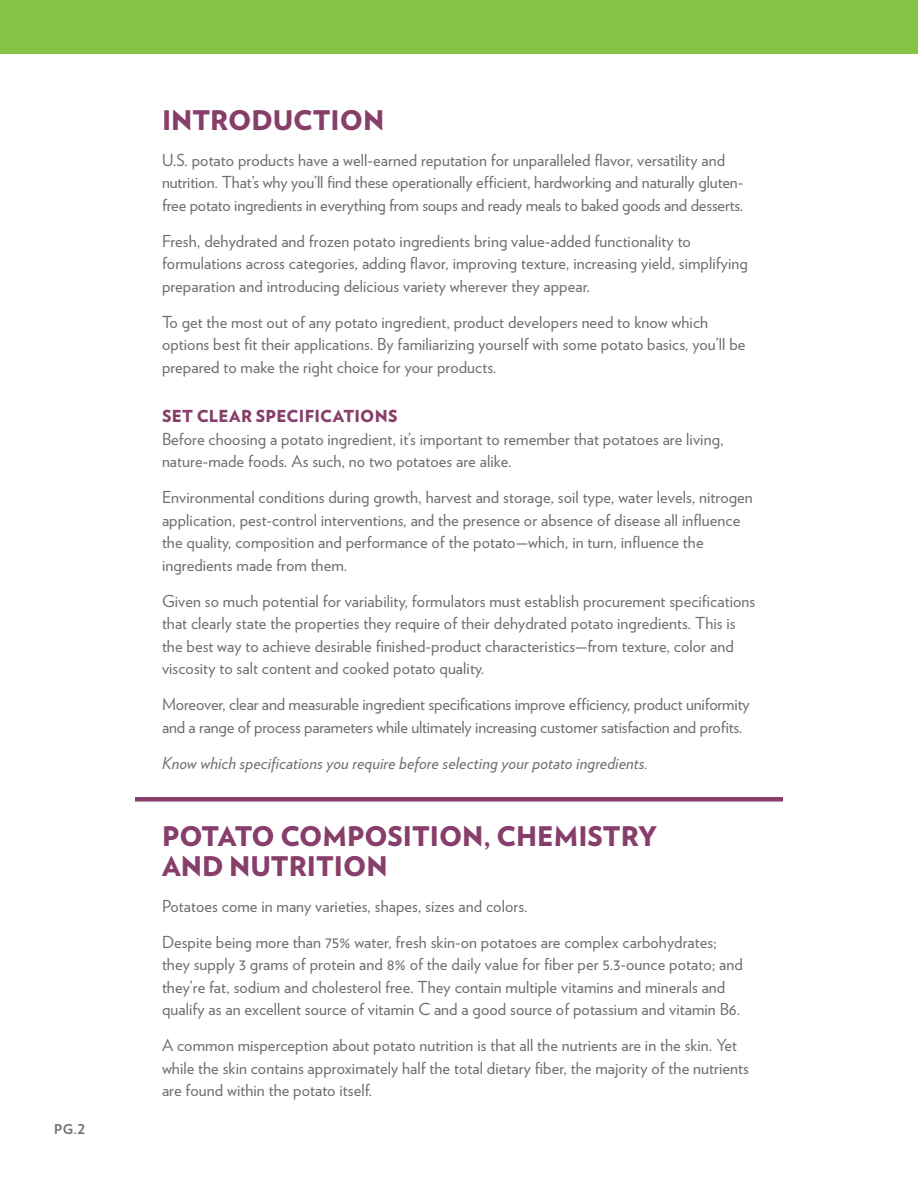
<style>
.page{position:relative;width:918px;height:1188px;background:#fff}
.page>*{position:absolute;margin:0;border:0;box-sizing:border-box;transform-origin:0 0}
.t1{font:900 27px/30px "Verlag";color:#873e6b}
.t2{font:16.5px/22.5px "Verlag";letter-spacing:.005em;color:#6d6e71}
.t3{font:italic 16.5px "Verlag";letter-spacing:.005em;color:#6d6e71}
.t4{font:900 16.5px "Verlag";letter-spacing:.015em;color:#873e6b}
.t5{font:700 13.5px "Verlag";color:#6d6e71}
</style>
<div class="page">
<div style="left:0;top:0;width:918px;height:54px;background:#84c446"></div>
<div style="left:135px;top:797px;width:648px;height:5px;background:#873e6b"></div>
<p class="t5" style="left:54px;top:1124px;width:33px">PG.2</p>
<h1 class="t1" style="left:162px;top:106px;width:224px">INTRODUCTION</h1>
<p class="t2" style="left:162px;top:149px;width:583px">U .S . potato products have a well-earned reputation for unparalleled flavor, versatility and nutrition . That’s why you’ll find these operationally efficient, hardworking and naturally gluten&shy;free potato ingredients in everything from soups and ready meals to baked goods and desserts .</p>
<p class="t2" style="left:162px;top:230px;width:587px">Fresh, dehydrated and frozen potato ingredients bring value-added functionality to formulations across categories, adding flavor, improving texture, increasing yield, simplifying preparation and introducing delicious variety wherever they appear .</p>
<p class="t2" style="left:162px;top:311px;width:585px">To get the most out of any potato ingredient, product developers need to know which options best fit their applications . By familiarizing yourself with some potato basics, you’ll be prepared to make the right choice for your products .</p>
<p class="t4" style="left:162px;top:408px;width:237px">SET CLEAR SPECIFICATIONS</p>
<p class="t2" style="left:162px;top:428px;width:563px">Before choosing a potato ingredient, it’s important to remember that potatoes are living, nature-made foods . As such, no two potatoes are alike .</p>
<p class="t2" style="left:162px;top:486px;width:592px">Environmental conditions during growth, harvest and storage, soil type, water levels, nitrogen application, pest-control interventions, and the presence or absence of disease all influence the quality, composition and performance of the potato—which, in turn, influence the ingredients made from them .</p>
<p class="t2" style="left:162px;top:590px;width:595px">Given so much potential for variability, formulators must establish procurement specifications that clearly state the properties they require of their dehydrated potato ingredients . This is the best way to achieve desirable finished-product characteristics—from texture, color and viscosity to salt content and cooked potato quality .</p>
<p class="t2" style="left:162px;top:693px;width:589px">Moreover, clear and measurable ingredient specifications improve efficiency, product uniformity and a range of process parameters while ultimately increasing customer satisfaction and profits .</p>
<p class="t3" style="left:162px;top:756px;width:488px">Know which specifications you require before selecting your potato ingredients.</p>
<h1 class="t1" style="left:162px;top:822px;width:497px">POTATO COMPOSITION, CHEMISTRY<br>AND NUTRITION</h1>
<p class="t2" style="left:162px;top:888px;width:556px;line-height:36px">Potatoes come in many varieties, shapes, sizes and colors .<br>Despite being more than 75% water, fresh skin-on potatoes are complex carbohydrates;</p>
<p class="t2" style="left:162px;top:953px;width:582px">they supply 3 grams of protein and 8% of the daily value for fiber per 5 .3-ounce potato; and they’re fat, sodium and cholesterol free . They contain multiple vitamins and minerals and qualify as an excellent source of vitamin C and a good source of potassium and vitamin B6 .</p>
<p class="t2" style="left:162px;top:1034px;width:588px">A common misperception about potato nutrition is that all the nutrients are in the skin . Yet while the skin contains approximately half the total dietary fiber, the majority of the nutrients are found within the potato itself .</p>
</div>
